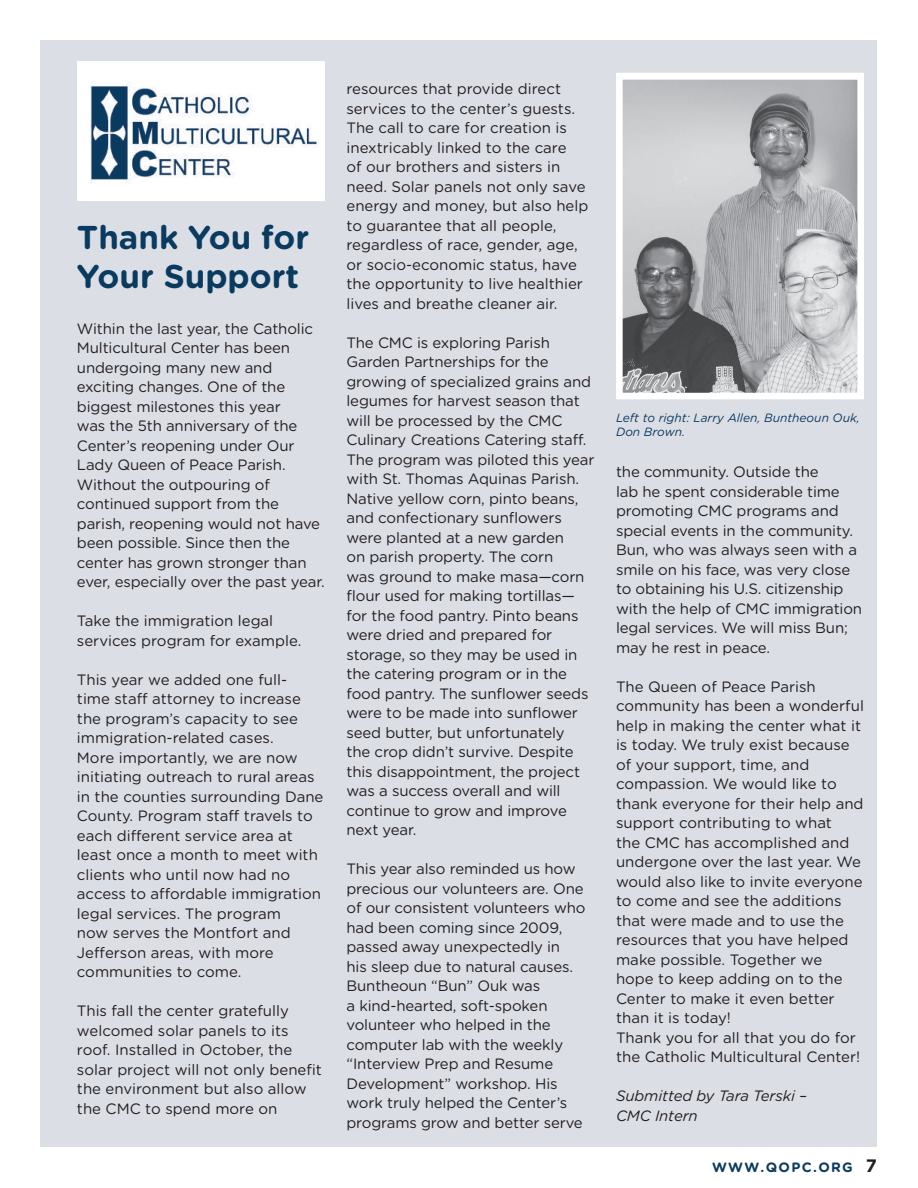
<style>
.page{position:relative;width:918px;height:1188px;background:#fff}
.page>*{position:absolute;margin:0;border:0;box-sizing:border-box;transform-origin:0 0}
.t1{font:700 33px/39.6px "Gotham Rounded";color:#093a5f}
.t2{font:15px/19.5px "Gotham Rounded";letter-spacing:-.01em;color:#231f20}
.t3{font:italic 15px/19.5px "Gotham Rounded";letter-spacing:-.01em;color:#231f20}
.t4{font:700 13.5px "Gotham Rounded";letter-spacing:.1em;color:#093a5f}
.t5{font:italic 12px/14.4px "Gotham Rounded";color:#093a5f}
.s1{font-family:"Gotham";font-size:18px;color:#231f20}
</style>
<div class="page">
<div style="left:40px;top:40px;width:838px;height:1108px;background:#dcdee5"></div>
<img style="left:624px;top:81px;width:232px;height:310px">
<div style="left:616px;top:73px;width:248px;height:326px;border:7px solid #fff"></div>
<div style="left:77px;top:61px;width:248px;height:140px;background:#fff"></div>
<img style="left:90px;top:82px;width:229px;height:102px">
<h1 class="t1" style="left:77px;top:217px;width:234px">Thank You for<br>Your Support</h1>
<p class="t2" style="left:77px;top:319px;width:249px">Within the last year, the Catholic<br>Multicultural Center has been undergoing many new and exciting changes. One of the biggest milestones this year<br>was the 5th anniversary of the<br>Center’s reopening under Our<br>Lady Queen of Peace Parish.<br>Without the outpouring of continued support from the parish, reopening would not have been possible. Since then the center has grown stronger than ever, especially over the past year.</p>
<p class="t2" style="left:77px;top:611px;width:226px">Take the immigration legal services program for example.</p>
<p class="t2" style="left:77px;top:670px;width:248px">This year we added one full&shy;time staff attorney to increase the program’s capacity to see immigration-related cases.<br>More importantly, we are now initiating outreach to rural areas in the counties surrounding Dane<br>County. Program staff travels to each different service area at least once a month to meet with clients who until now had no access to affordable immigration legal services. The program<br>now serves the Montfort and<br>Jefferson areas, with more communities to come.</p>
<p class="t2" style="left:77px;top:1001px;width:247px">This fall the center gratefully welcomed solar panels to its roof. Installed in October, the solar project will not only benefit the environment but also allow the CMC to spend more on</p>
<p class="t2" style="left:347px;top:79px;width:243px">resources that provide direct services to the center’s guests.<br>The call to care for creation is inextricably linked to the care<br>of our brothers and sisters in need. Solar panels not only save energy and money, but also help to guarantee that all people, regardless of race, gender, age, or socio-economic status, have the opportunity to live healthier lives and breathe cleaner air.</p>
<p class="t2" style="left:347px;top:332px;width:249px">The CMC is exploring Parish<br>Garden Partnerships for the growing of specialized grains and legumes for harvest season that will be processed by the CMC<br>Culinary Creations Catering staff.<br>The program was piloted this year with St. Thomas Aquinas Parish.<br>Native yellow corn, pinto beans, and confectionary sunflowers were planted at a new garden<br>on parish property. The corn<br>was ground to make masa—corn flour used for making tortillas— for the food pantry. Pinto beans were dried and prepared for storage, so they may be used in the catering program or in the food pantry. The sunflower seeds were to be made into sunflower seed butter, but unfortunately<br>the crop didn’t survive. Despite this disappointment, the project was a success overall and will continue to grow and improve next year.</p>
<p class="t2" style="left:347px;top:859px;width:240px">This year also reminded us how precious our volunteers are. One of our consistent volunteers who had been coming since 2009, passed away unexpectedly in<br>his sleep due to natural causes.<br>Buntheoun “Bun” Ouk was<br>a kind-hearted, soft-spoken volunteer who helped in the computer lab with the weekly “Interview Prep and Resume<br>Development” workshop. His work truly helped the Center’s programs grow and better serve</p>
<p class="t5" style="left:616px;top:410px;width:245px">Left to right: Larry Allen, Buntheoun Ouk,<br>Don Brown.</p>
<p class="t2" style="left:616px;top:462px;width:248px">the community. Outside the<br>lab he spent considerable time promoting CMC programs and special events in the community.<br>Bun, who was always seen with a smile on his face, was very close to obtaining his U.S. citizenship with the help of CMC immigration legal services. We will miss Bun; may he rest in peace.</p>
<p class="t2" style="left:616px;top:676px;width:249px">The Queen of Peace Parish community has been a wonderful help in making the center what it is today. We truly exist because of your support, time, and compassion. We would like to thank everyone for their help and support contributing to what<br>the CMC has accomplished and undergone over the last year. We would also like to invite everyone to come and see the additions that were made and to use the resources that you have helped make possible. Together we<br>hope to keep adding on to the<br>Center to make it even better than it is today!<br>Thank you for all that you do for the Catholic Multicultural Center!</p>
<p class="t3" style="left:616px;top:1086px;width:193px">Submitted by Tara Terski –<br>CMC Intern</p>
<p class="t4" style="left:712px;top:1159px;width:166px">WWW.QOPC.ORG <span class="s1">7</span></p>
</div>
